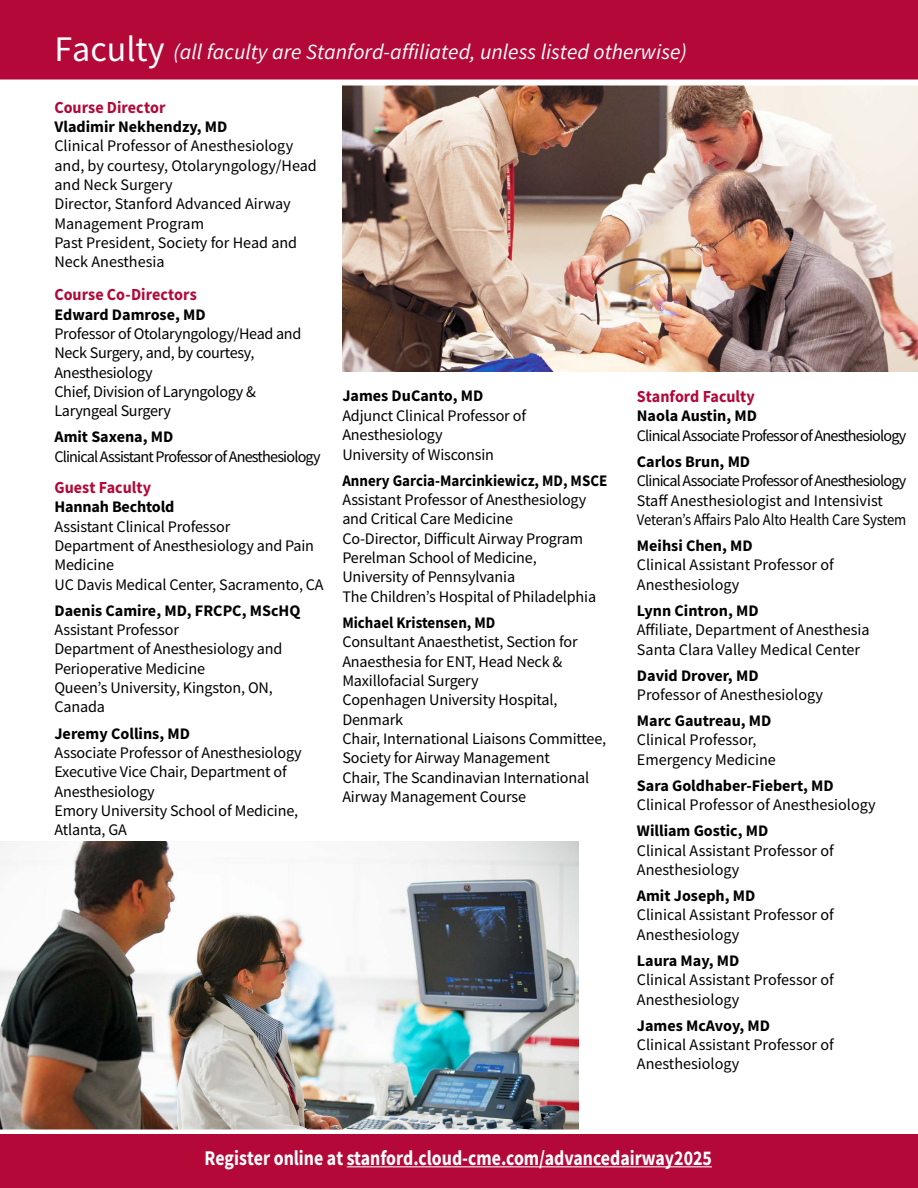
<style>
.page{position:relative;width:918px;height:1188px;background:#fff}
.page>*{position:absolute;margin:0;border:0;box-sizing:border-box;transform-origin:0 0}
.t1{font:36px "Source Sans Pro";color:#fff}
.t2{font:italic 21.75px "Source Sans Pro";color:#fff}
.t3{font:700 21px "Source Sans Pro";color:#fff;scale:.85 1}
.t4{font:700 16.8px "Source Sans Pro";color:#b30838;scale:.95 1}
.t5{font:16.2px/19.4px "Source Sans Pro";letter-spacing:-.01em;color:#000}
.t6{font:700 16.2px "Source Sans Pro";color:#000}
.t7{font:16.2px "Source Sans Pro";letter-spacing:-.05em;color:#000}
.t8{font:700 16.2px "Source Sans Pro";color:#000;scale:.93 1}
</style>
<div class="page">
<img style="left:0;top:841px;width:578px;height:289px">
<img style="left:342px;top:86px;width:576px;height:286px">
<div style="left:0;top:0;width:918px;height:81px;background:#b30838"></div>
<div style="left:0;top:80px;width:918px;height:6px;background:#fff"></div>
<div style="left:0;top:1134px;width:918px;height:54px;background:#b30838"></div>
<hr style="left:347px;top:1166px;width:365px;height:1px;background:#fff">
<h1 class="t1" style="left:54px;top:26px;width:112px">Faculty</h1>
<h2 class="t2" style="left:174px;top:38px;width:515px">(all faculty are Stanford-affiliated, unless listed otherwise)</h2>
<p class="t4" style="left:54px;top:96px;width:118px">Course Director</p>
<p class="t6" style="left:54px;top:116px;width:174px">Vladimir Nekhendzy, MD</p>
<p class="t5" style="left:54px;top:136px;width:264px">Clinical Professor of Anesthesiology and, by courtesy, Otolaryngology/Head and Neck Surgery<br>Director, Stanford Advanced Airway<br>Management Program<br>Past President, Society for Head and<br>Neck Anesthesia</p>
<p class="t4" style="left:54px;top:283px;width:151px">Course Co-Directors</p>
<p class="t6" style="left:54px;top:303px;width:153px">Edward Damrose, MD</p>
<p class="t5" style="left:54px;top:324px;width:248px">Professor of Otolaryngology/Head and<br>Neck Surgery, and, by courtesy,<br>Anesthesiology<br>Chief, Division of Laryngology &amp;<br>Laryngeal Surgery</p>
<p class="t6" style="left:54px;top:426px;width:120px">Amit Saxena, MD</p>
<p class="t7" style="left:54px;top:446px;width:268px">Clinical Assistant Professor of Anesthesiology</p>
<p class="t4" style="left:54px;top:476px;width:103px">Guest Faculty</p>
<p class="t6" style="left:54px;top:496px;width:122px">Hannah Bechtold</p>
<p class="t5" style="left:54px;top:516px;width:271px">Assistant Clinical Professor<br>Department of Anesthesiology and Pain<br>Medicine<br>UC Davis Medical Center, Sacramento, CA</p>
<p class="t6" style="left:54px;top:599px;width:248px">Daenis Camire, MD, FRCPC, MScHQ</p>
<p class="t5" style="left:54px;top:620px;width:229px">Assistant Professor<br>Department of Anesthesiology and<br>Perioperative Medicine<br>Queen’s University, Kingston, ON,<br>Canada</p>
<p class="t6" style="left:54px;top:722px;width:137px">Jeremy Collins, MD</p>
<p class="t5" style="left:54px;top:743px;width:249px">Associate Professor of Anesthesiology<br>Executive Vice Chair, Department of<br>Anesthesiology<br>Emory University School of Medicine,<br>Atlanta, GA</p>
<p class="t6" style="left:342px;top:385px;width:143px">James DuCanto, MD</p>
<p class="t5" style="left:342px;top:406px;width:185px">Adjunct Clinical Professor of<br>Anesthesiology<br>University of Wisconsin</p>
<p class="t8" style="left:342px;top:469px;width:286px">Annery Garcia-Marcinkiewicz, MD, MSCE</p>
<p class="t5" style="left:342px;top:490px;width:255px">Assistant Professor of Anesthesiology and Critical Care Medicine<br>Co-Director, Difficult Airway Program Perelman School of Medicine, University of Pennsylvania<br>The Children’s Hospital of Philadelphia</p>
<p class="t8" style="left:342px;top:611px;width:166px">Michael Kristensen, MD</p>
<p class="t5" style="left:342px;top:632px;width:265px">Consultant Anaesthetist, Section for<br>Anaesthesia for ENT, Head Neck &amp;<br>Maxillofacial Surgery<br>Copenhagen University Hospital,<br>Denmark<br>Chair, International Liaisons Committee,<br>Society for Airway Management<br>Chair, The Scandinavian International<br>Airway Management Course</p>
<p class="t4" style="left:637px;top:385px;width:126px">Stanford Faculty</p>
<p class="t6" style="left:637px;top:405px;width:122px">Naola Austin, MD</p>
<p class="t7" style="left:637px;top:425px;width:271px">Clinical Associate Professor of Anesthesiology</p>
<p class="t6" style="left:637px;top:451px;width:115px">Carlos Brun, MD</p>
<p class="t5" style="left:637px;top:471px;width:271px">Clinical Associate Professor of Anesthesiology<br>Staff Anesthesiologist and Intensivist<br>Veteran’s Affairs Palo Alto Health Care System</p>
<p class="t6" style="left:637px;top:535px;width:117px">Meihsi Chen, MD</p>
<p class="t5" style="left:637px;top:555px;width:198px">Clinical Assistant Professor of<br>Anesthesiology</p>
<p class="t6" style="left:637px;top:599px;width:123px">Lynn Cintron, MD</p>
<p class="t5" style="left:637px;top:620px;width:234px">Affiliate, Department of Anesthesia<br>Santa Clara Valley Medical Center</p>
<p class="t6" style="left:637px;top:664px;width:123px">David Drover, MD</p>
<p class="t5" style="left:637px;top:685px;width:188px">Professor of Anesthesiology</p>
<p class="t6" style="left:637px;top:710px;width:136px">Marc Gautreau, MD</p>
<p class="t5" style="left:637px;top:730px;width:140px">Clinical Professor,<br>Emergency Medicine</p>
<p class="t6" style="left:637px;top:775px;width:198px">Sara Goldhaber-Fiebert, MD</p>
<p class="t5" style="left:637px;top:795px;width:240px">Clinical Professor of Anesthesiology</p>
<p class="t6" style="left:637px;top:820px;width:133px">William Gostic, MD</p>
<p class="t5" style="left:637px;top:841px;width:198px">Clinical Assistant Professor of<br>Anesthesiology</p>
<p class="t6" style="left:637px;top:885px;width:120px">Amit Joseph, MD</p>
<p class="t5" style="left:637px;top:905px;width:198px">Clinical Assistant Professor of<br>Anesthesiology</p>
<p class="t6" style="left:637px;top:950px;width:104px">Laura May, MD</p>
<p class="t5" style="left:637px;top:970px;width:198px">Clinical Assistant Professor of<br>Anesthesiology</p>
<p class="t6" style="left:637px;top:1014px;width:135px">James McAvoy, MD</p>
<p class="t5" style="left:637px;top:1035px;width:198px">Clinical Assistant Professor of<br>Anesthesiology</p>
<p class="t3" style="left:204px;top:1144px;width:599px">Register online at stanford.cloud-cme.com/advancedairway2025</p>
</div>
